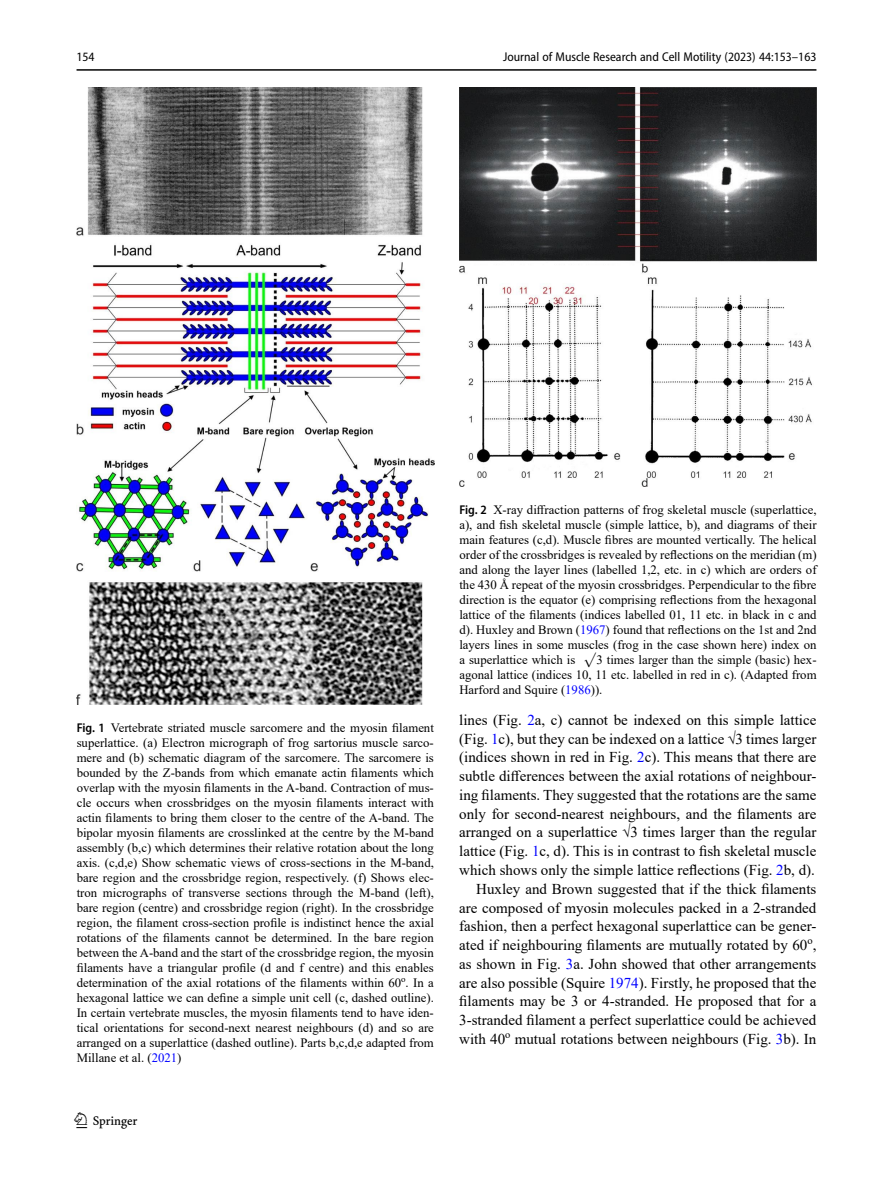
<style>
.page{position:relative;width:893px;height:1187px;background:#fff}
.page>*{position:absolute;margin:0;border:0;box-sizing:border-box;transform-origin:0 0}
.t1{font:22.5px "Springnew";color:#000}
.Body_Text_Indent{font:15px/18.8px "Times New Roman";color:#000;text-align:justify}
.t2{font:14.85px "CMSY10";color:#000}
.Figure_Caption{font:12.75px/15px "Times New Roman";color:#000;text-align:justify}
.t3{font:semi-condensed 12.75px "Myriad Pro";color:#000}
.s1{font-family:"Myriad Pro";font-weight:600;font-stretch:semi-condensed}
.s2{color:#00f}
</style>
<div class="page">
<hr style="left:77px;top:69px;width:739px;height:2px;background:#000">
<img style="left:459px;top:87px;width:358px;height:399px">
<img style="left:77px;top:87px;width:357px;height:617px">
<p class="t3" style="left:77px;top:49px;width:20px">154</p>
<p class="t3" style="left:503px;top:49px;width:315px">Journal of Muscle Research and Cell Motility (2023) 44:153–163</p>
<p class="Figure_Caption" style="left:77px;top:719px;width:359px"><span class="s1">Fig. 1</span> Vertebrate striated muscle sarcomere and the myosin filament superlattice. (a) Electron micrograph of frog sartorius muscle sarco&shy;mere and (b) schematic diagram of the sarcomere. The sarcomere is bounded by the Z-bands from which emanate actin filaments which overlap with the myosin filaments in the A-band. Contraction of mus&shy;cle occurs when crossbridges on the myosin filaments interact with actin filaments to bring them closer to the centre of the A-band. The bipolar myosin filaments are crosslinked at the centre by the M-band assembly (b,c) which determines their relative rotation about the long axis. (c,d,e) Show schematic views of cross-sections in the M-band, bare region and the crossbridge region, respectively. (f) Shows elec&shy;tron micrographs of transverse sections through the M-band (left), bare region (centre) and crossbridge region (right). In the crossbridge region, the filament cross-section profile is indistinct hence the axial rotations of the filaments cannot be determined. In the bare region between the A-band and the start of the crossbridge region, the myosin filaments have a triangular profile (d and f centre) and this enables determination of the axial rotations of the filaments within 60<sup>o</sup>. In a hexagonal lattice we can define a simple unit cell (c, dashed outline).<br>In certain vertebrate muscles, the myosin filaments tend to have iden&shy;tical orientations for second-next nearest neighbours (d) and so are arranged on a superlattice (dashed outline). Parts b,c,d,e adapted from Millane et al. (<span class="s2">2021</span>)</p>
<h1 class="t1" style="left:77px;top:1107px;width:63px">1 3</h1>
<p class="Figure_Caption" style="left:459px;top:502px;width:359px"><span class="s1">Fig. 2</span> X-ray diffraction patterns of frog skeletal muscle (superlattice, a), and fish skeletal muscle (simple lattice, b), and diagrams of their main features (c,d). Muscle fibres are mounted vertically. The helical order of the crossbridges is revealed by reflections on the meridian (m) and along the layer lines (labelled 1,2, etc. in c) which are orders of the 430 Å repeat of the myosin crossbridges. Perpendicular to the fibre direction is the equator (e) comprising reflections from the hexagonal lattice of the filaments (indices labelled 01, 11 etc. in black in c and d). Huxley and Brown (<span class="s2">1967</span>) found that reflections on the 1st and 2nd layers lines in some muscles (frog in the case shown here) index on a superlattice which is</p>
<p class="t2" style="left:583px;top:639px;width:14px">√</p>
<p class="Figure_Caption" style="left:459px;top:652px;width:359px;text-indent:137px">3 times larger than the simple (basic) hex&shy;agonal lattice (indices 10, 11 etc. labelled in red in c). (Adapted from Harford and Squire (<span class="s2">1986</span>)).</p>
<p class="Body_Text_Indent" style="left:459px;top:710px;width:359px">lines (Fig. <span class="s2">2</span>a, c) cannot be indexed on this simple lattice (Fig. <span class="s2">1</span>c), but they can be indexed on a lattice √3 times larger (indices shown in red in Fig. <span class="s2">2</span>c). This means that there are subtle differences between the axial rotations of neighbour&shy;ing filaments. They suggested that the rotations are the same only for second-nearest neighbours, and the filaments are arranged on a superlattice √3 times larger than the regular lattice (Fig. <span class="s2">1</span>c, d). This is in contrast to fish skeletal muscle which shows only the simple lattice reflections (Fig. <span class="s2">2</span>b, d).</p>
<p class="Body_Text_Indent" style="left:459px;top:878px;width:359px;text-indent:17px">Huxley and Brown suggested that if the thick filaments are composed of myosin molecules packed in a 2-stranded fashion, then a perfect hexagonal superlattice can be gener&shy;ated if neighbouring filaments are mutually rotated by 60<sup>o</sup>, as shown in Fig. <span class="s2">3</span>a. John showed that other arrangements are also possible (Squire <span class="s2">1974</span>). Firstly, he proposed that the filaments may be 3 or 4-stranded. He proposed that for a 3-stranded filament a perfect superlattice could be achieved with 40<sup>o</sup> mutual rotations between neighbours (Fig. <span class="s2">3</span>b). In</p>
</div>
